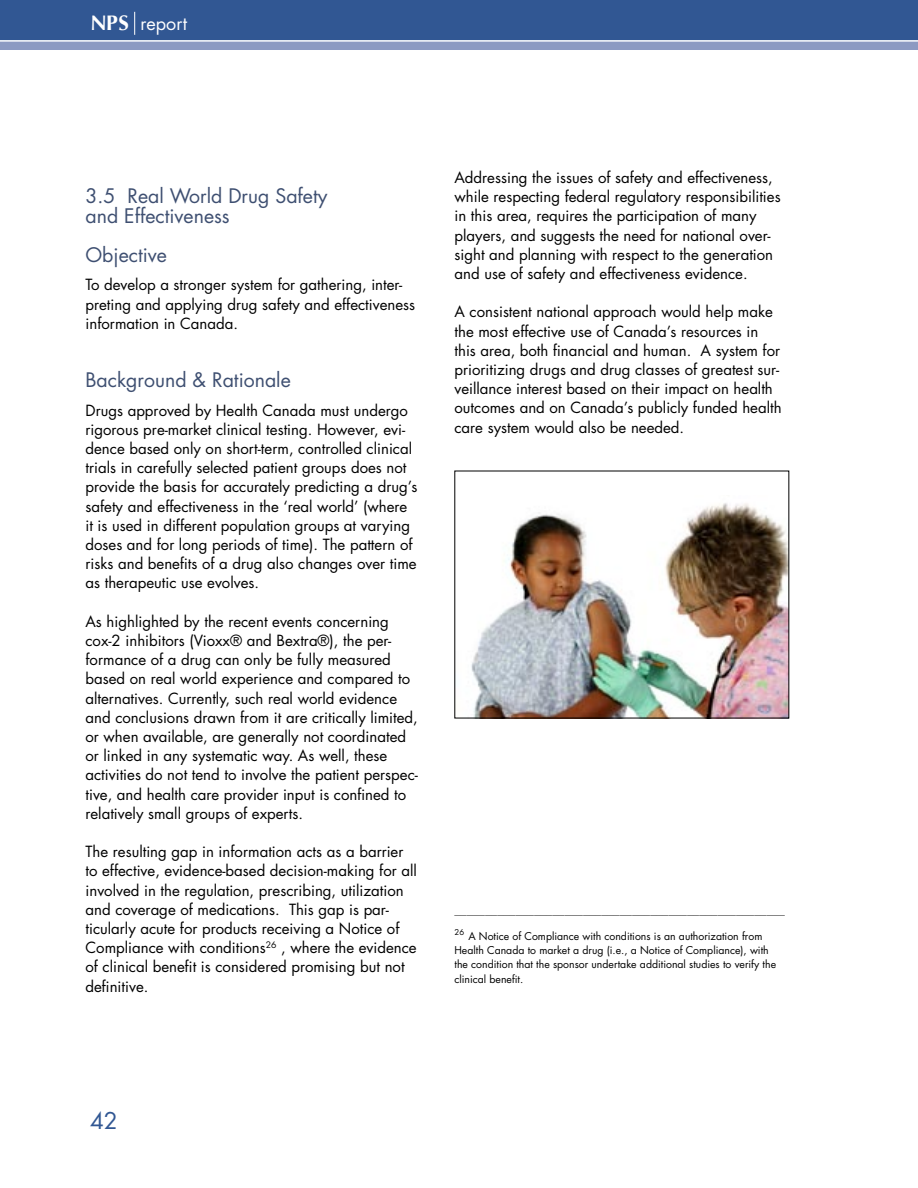
<style>
.page{position:relative;width:918px;height:1188px;background:#fff}
.page>*{position:absolute;margin:0;border:0;box-sizing:border-box;transform-origin:0 0}
.t1{font:22.5px "Futura";color:#315793}
.t2{font:19.5px/19.5px "Futura";color:#3e4f71}
.t3{font:18px "Futura";color:#fff}
.t4{font:15px/19.2px "Futura";color:#000}
.t5{font:10.5px/14.4px "Futura";color:#000}
.t6{font:6.15px "Futura";color:#000}
.s1{font-family:"Optima";font-weight:700;font-size:21px}
</style>
<div class="page">
<img style="left:471px;top:503px;width:316px;height:213px">
<div style="left:0;top:41px;width:918px;height:8px;background:#8c9ac2"></div>
<div style="left:0;top:0;width:918px;height:41px;background:#315793"></div>
<hr style="left:0;top:40px;width:918px;height:2px;background:#fff">
<svg style="left:134px;top:12px;width:1px;height:23px"></svg>
<p class="t3" style="left:90px;top:11px;width:93px">Introduction</p>
<p class="t3" style="left:90px;top:11px;width:98px"><span class="s1">NPS</span> report</p>
<h2 class="t2" style="left:85px;top:186px;width:243px">3.5 Real World Drug Safety and Effectiveness</h2>
<h2 class="t2" style="left:85px;top:244px;width:83px">Objective</h2>
<p class="t4" style="left:85px;top:275px;width:331px">To develop a stronger system for gathering, inter&shy;preting and applying drug safety and effectiveness information in Canada.</p>
<h2 class="t2" style="left:85px;top:370px;width:207px">Background &amp; Rationale</h2>
<p class="t4" style="left:85px;top:400px;width:334px">Drugs approved by Health Canada must undergo rigorous pre-market clinical testing. However, evi&shy;dence based only on short-term, controlled clinical trials in carefully selected patient groups does not provide the basis for accurately predicting a drug’s safety and effectiveness in the ‘real world’ (where it is used in different population groups at varying doses and for long periods of time). The pattern of risks and benefits of a drug also changes over time as therapeutic use evolves.</p>
<p class="t4" style="left:85px;top:611px;width:334px">As highlighted by the recent events concerning cox-2 inhibitors (Vioxx® and Bextra®), the per&shy;formance of a drug can only be fully measured based on real world experience and compared to alternatives. Currently, such real world evidence and conclusions drawn from it are critically limited, or when available, are generally not coordinated or linked in any systematic way. As well, these activities do not tend to involve the patient perspec&shy;tive, and health care provider input is confined to relatively small groups of experts.</p>
<p class="t4" style="left:85px;top:842px;width:333px">The resulting gap in information acts as a barrier to effective, evidence-based decision-making for all involved in the regulation, prescribing, utilization and coverage of medications. This gap is par&shy;ticularly acute for products receiving a Notice of Compliance with conditions<sup>26</sup> , where the evidence of clinical benefit is considered promising but not definitive.</p>
<p class="t4" style="left:454px;top:168px;width:328px">Addressing the issues of safety and effectiveness, while respecting federal regulatory responsibilities in this area, requires the participation of many players, and suggests the need for national over&shy;sight and planning with respect to the generation and use of safety and effectiveness evidence.</p>
<p class="t4" style="left:454px;top:302px;width:329px">A consistent national approach would help make the most effective use of Canada’s resources in this area, both financial and human. A system for prioritizing drugs and drug classes of greatest sur&shy;veillance interest based on their impact on health outcomes and on Canada’s publicly funded health care system would also be needed.</p>
<p class="t6" style="left:454px;top:910px;width:332px">——————————————————————————————————————————————————————</p>
<p class="t5" style="left:454px;top:928px;width:323px"><sup>26</sup> A Notice of Compliance with conditions is an authorization from Health Canada to market a drug (i.e., a Notice of Compliance), with the condition that the sponsor undertake additional studies to verify the clinical benefit.</p>
<h1 class="t1" style="left:90px;top:1105px;width:29px">42</h1>
</div>
